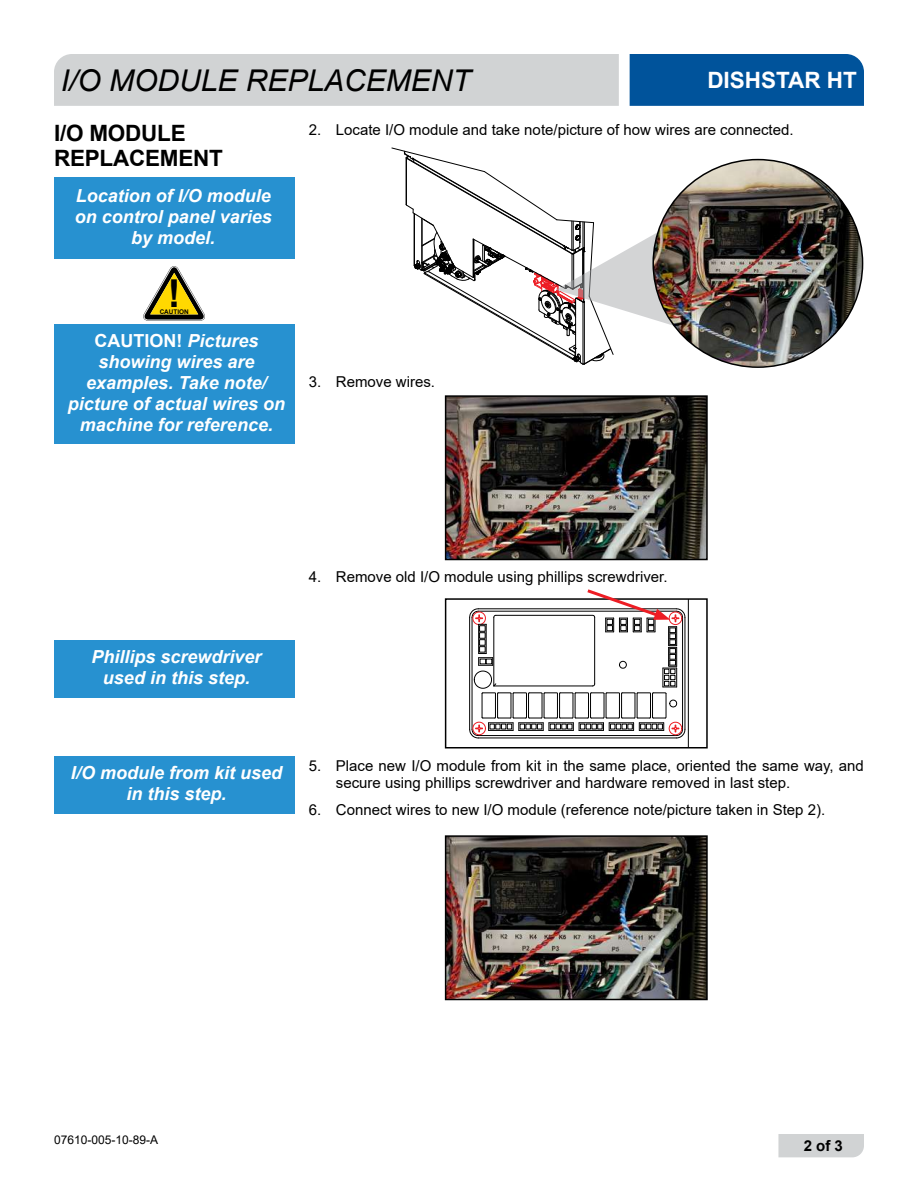
<style>
.page{position:relative;width:918px;height:1188px;background:#fff}
.page>*{position:absolute;margin:0;border:0;box-sizing:border-box;transform-origin:0 0}
.t1{font:700 38.4px "Arial";color:#000}
.t2{font:italic 30px "Arial";color:#000}
.t3{font:700 22.5px/25.5px "Arial";letter-spacing:-.01em;color:#000}
.t4{font:700 22.5px "Arial";color:#fff}
.t5{font:italic 700 18px/21px "Arial";color:#fff;text-align:center}
.t6{font:15px/16.5px "Arial";color:#000}
.t7{font:700 15px "Arial";color:#000}
.t8{font:12px "Arial";color:#000}
.t9{font:700 6.45px "Arial";color:#000}
.s1{font-style:normal}
</style>
<div class="page">
<div style="left:54px;top:54px;width:565px;height:52px;background:#d1d3d4"></div>
<div style="left:630px;top:54px;width:234px;height:52px;background:#00539b"></div>
<div style="left:778px;top:1134px;width:86px;height:23px;background:#d1d3d4"></div>
<img style="left:448px;top:398px;width:257px;height:159px">
<div style="left:445px;top:395px;width:263px;height:165px;border:2px solid #000"></div>
<hr style="left:688px;top:599px;width:1px;height:149px;background:#000">
<hr style="left:685px;top:617px;width:1px;height:112px;background:#000">
<hr style="left:478px;top:738px;width:198px;height:1px;background:#000">
<div style="left:445px;top:598px;width:263px;height:150px;border:2px solid #000"></div>
<svg style="left:469px;top:589px;width:216px;height:149px"></svg>
<div style="left:54px;top:640px;width:240px;height:58px;background:#2791d0"></div>
<div style="left:54px;top:324px;width:240px;height:120px;background:#2791d0"></div>
<svg style="left:143px;top:266px;width:62px;height:55px"></svg>
<div style="left:54px;top:756px;width:240px;height:58px;background:#2791d0"></div>
<svg style="left:391px;top:147px;width:262px;height:218px"></svg>
<img style="left:653px;top:160px;width:210px;height:207px">
<div style="left:54px;top:177px;width:240px;height:81px;background:#2791d0"></div>
<img style="left:448px;top:838px;width:257px;height:159px">
<div style="left:445px;top:835px;width:263px;height:165px;border:2px solid #000"></div>
<h2 class="t2" style="left:61px;top:61px;width:412px">I/O MODULE REPLACEMENT</h2>
<h3 class="t4" style="left:707px;top:64px;width:151px">DISHSTAR HT</h3>
<h3 class="t3" style="left:54px;top:120px;width:170px">I/O MODULE<br>REPLACEMENT</h3>
<p class="t6" style="left:309px;top:122px;width:486px">2. Locate I/O module and take note/picture of how wires are connected.</p>
<p class="t5" style="left:75px;top:186px;width:199px">Location of I/O module on control panel varies by model.</p>
<h1 class="t1" style="left:168px;top:268px;width:14px">!</h1>
<p class="t9" style="left:160px;top:307px;width:31px">CAUTION</p>
<p class="t5" style="left:68px;top:331px;width:219px"><span class="s1">CAUTION!</span> Pictures showing wires are examples. Take note/ picture of actual wires on machine for reference.</p>
<p class="t6" style="left:309px;top:374px;width:128px">3. Remove wires.</p>
<p class="t5" style="left:91px;top:647px;width:172px">Phillips screwdriver used in this step.</p>
<p class="t6" style="left:309px;top:569px;width:360px">4. Remove old I/O module using phillips screwdriver.</p>
<p class="t5" style="left:71px;top:763px;width:213px">I/O module from kit used in this step.</p>
<p class="t6" style="left:336px;top:758px;width:530px;text-indent:-27px">5. Place new I/O module from kit in the same place, oriented the same way, and secure using phillips screwdriver and hardware removed in last step.</p>
<p class="t6" style="left:309px;top:801px;width:518px">6. Connect wires to new I/O module (reference note/picture taken in Step 2).</p>
<p class="t8" style="left:54px;top:1132px;width:106px">07610-005-10-89-A</p>
<p class="t7" style="left:804px;top:1135px;width:41px">2 of 3</p>
</div>
